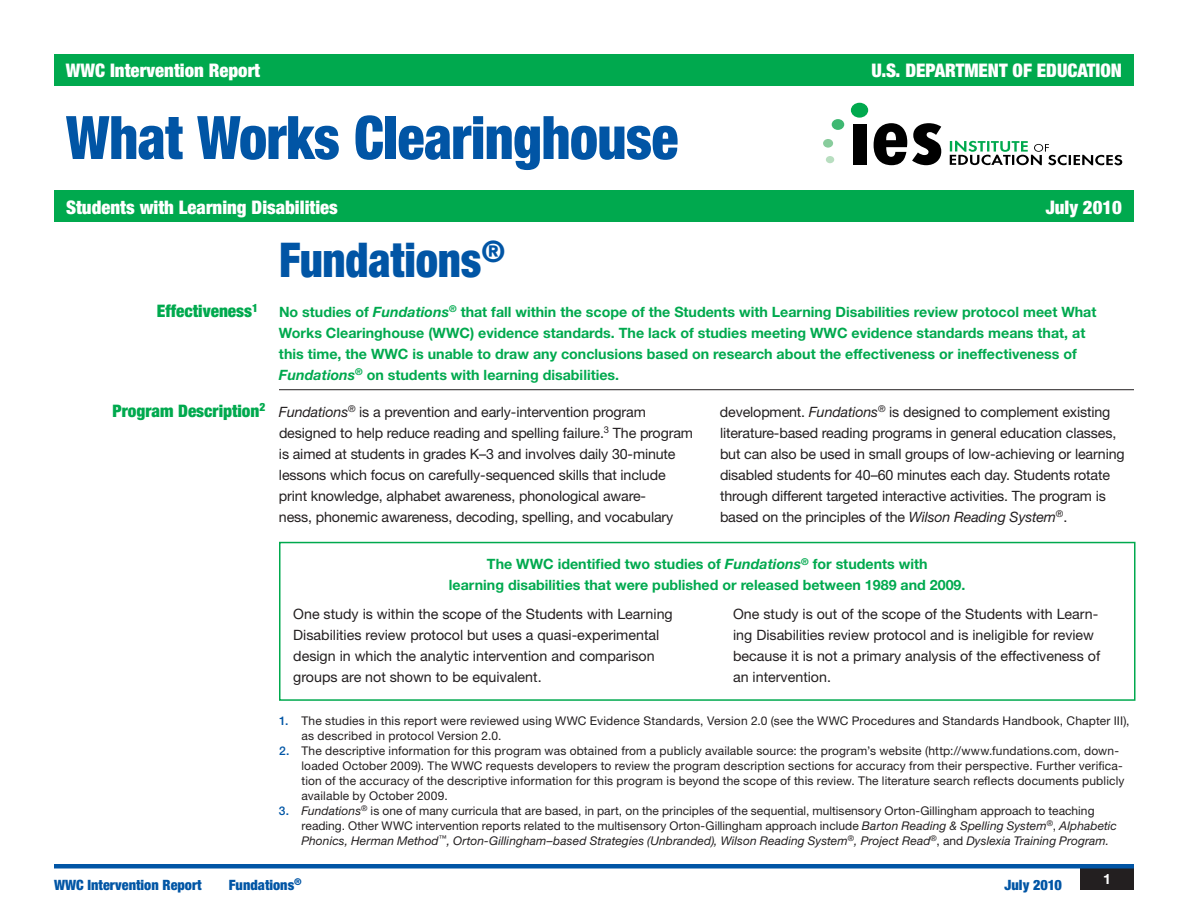
<style>
.page{position:relative;width:1188px;height:918px;background:#fff}
.page>*{position:absolute;margin:0;border:0;box-sizing:border-box;transform-origin:0 0}
.WWC_Head{font:900 condensed 60px "Helvetica Neue LT Std";letter-spacing:-.01em;color:#0155a5;scale:.93 1}
.Intervention_Name{font:900 condensed 48px "Helvetica Neue LT Std";letter-spacing:-.005em;color:#0155a5;scale:.93 1}
.Banner_headlines{font:900 condensed 18.75px "Helvetica Neue LT Std";color:#fff}
.Intervention_B_hea{font:900 condensed 17.25px "Helvetica Neue LT Std";color:#00a94e}
.Basic_Txt{font:14.25px/21px "Helvetica Neue LT Std";letter-spacing:-.01em;color:#231f20}
.bulleted_body_copy{font:14.25px/21px "Helvetica Neue LT Std";color:#231f20}
.Effectiveness_Txt{font:700 14.25px/21px "Helvetica Neue LT Std";color:#00a94e}
.Box_Head{font:700 14.25px/21px "Helvetica Neue LT Std";color:#00a94e;text-align:center}
.Footer{font:900 condensed 14.25px "Helvetica Neue LT Std";color:#0155a5}
.Footer-Month_Year{font:900 condensed 14.25px "Helvetica Neue LT Std";letter-spacing:.005em;color:#0155a5}
.Page_Number{font:700 14.25px "Helvetica Neue LT Std";color:#fff}
.Footnote{font:12px/15px "Helvetica Neue LT Std";letter-spacing:.01em;color:#231f20}
.s1{font-style:italic}
.s2{font-weight:500;color:#0155a5}
</style>
<div class="page">
<div style="left:1080px;top:868px;width:54px;height:21px;background:#231f20"></div>
<hr style="left:54px;top:864px;width:1080px;height:4px;background:#0155a5">
<div style="left:54px;top:54px;width:1080px;height:32px;background:#00a94e"></div>
<div style="left:832px;top:119px;width:12px;height:11px;background:#3eb872;border-radius:50%"></div>
<div style="left:823px;top:139px;width:10px;height:9px;background:#88cc9c;border-radius:50%"></div>
<div style="left:826px;top:156px;width:8px;height:7px;background:#b8dec0;border-radius:50%"></div>
<div style="left:851px;top:103px;width:17px;height:15px;background:#00a94e;border-radius:50%"></div>
<div style="left:853px;top:124px;width:13px;height:40px;background:#000"></div>
<svg style="left:874px;top:123px;width:67px;height:42px"></svg>
<svg style="left:950px;top:141px;width:172px;height:24px"></svg>
<div style="left:279px;top:542px;width:857px;height:159px;border:2px solid #00a94e"></div>
<hr style="left:279px;top:389px;width:855px;height:1px;background:#231f20">
<div style="left:54px;top:190px;width:1080px;height:32px;background:#00a94e"></div>
<p class="Banner_headlines" style="left:66px;top:59px;width:196px">WWC Intervention Report</p>
<p class="Banner_headlines" style="left:872px;top:59px;width:252px">U.S. DEPARTMENT OF EDUCATION</p>
<p class="WWC_Head" style="left:66px;top:101px;width:660px">What Works Clearinghouse</p>
<p class="Banner_headlines" style="left:66px;top:195px;width:273px">Students with Learning Disabilities</p>
<p class="Banner_headlines" style="left:1046px;top:195px;width:78px">July 2010</p>
<p class="Intervention_B_hea" style="left:157px;top:300px;width:103px">Effectiveness<sup>1</sup></p>
<p class="Intervention_B_hea" style="left:113px;top:400px;width:154px">Program Description<sup>2</sup></p>
<p class="Intervention_Name" style="left:279px;top:231px;width:245px">Fundations<sup>®</sup></p>
<p class="Effectiveness_Txt" style="left:279px;top:301px;width:819px">No studies of <span class="s1">Fundations</span><sup>®</sup> that fall within the scope of the Students with Learning Disabilities review protocol meet What Works Clearinghouse (WWC) evidence standards. The lack of studies meeting WWC evidence standards means that, at this time, the WWC is unable to draw any conclusions based on research about the effectiveness or ineffectiveness of <span class="s1">Fundations</span><sup>®</sup> on students with learning disabilities.</p>
<p class="Basic_Txt" style="left:279px;top:401px;width:416px"><span class="s1">Fundations</span><sup>®</sup> is a prevention and early-intervention program designed to help reduce reading and spelling failure.<sup>3</sup> The program is aimed at students in grades K–3 and involves daily 30-minute lessons which focus on carefully-sequenced skills that include print knowledge, alphabet awareness, phonological aware-<br>ness, phonemic awareness, decoding, spelling, and vocabulary</p>
<p class="Basic_Txt" style="left:720px;top:401px;width:406px">development. <span class="s1">Fundations</span><sup>®</sup> is designed to complement existing literature-based reading programs in general education classes, but can also be used in small groups of low-achieving or learning disabled students for 40–60 minutes each day. Students rotate through different targeted interactive activities. The program is based on the principles of the <span class="s1">Wilson Reading System</span><sup>®</sup>.</p>
<p class="Box_Head" style="left:449px;top:553px;width:518px">The WWC identified two studies of <span class="s1">Fundations</span><sup>®</sup> for students with<br>learning disabilities that were published or released between 1989 and 2009.</p>
<p class="bulleted_body_copy" style="left:293px;top:604px;width:381px">One study is within the scope of the Students with Learning Disabilities review protocol but uses a quasi-experimental design in which the analytic intervention and comparison groups are not shown to be equivalent.</p>
<p class="bulleted_body_copy" style="left:733px;top:604px;width:369px">One study is out of the scope of the Students with Learn&shy;ing Disabilities review protocol and is ineligible for review because it is not a primary analysis of the effectiveness of an intervention.</p>
<p class="Footnote" style="left:302px;top:713px;width:830px;text-indent:-22px"><span class="s2">1.</span> The studies in this report were reviewed using WWC Evidence Standards, Version 2.0 (see the WWC Procedures and Standards Handbook, Chapter III), as described in protocol Version 2.0.</p>
<p class="Footnote" style="left:301px;top:743px;width:825px;text-indent:-22px"><span class="s2">2.</span> The descriptive information for this program was obtained from a publicly available source: the program’s website (http://www.fundations.com, down&shy;loaded October 2009). The WWC requests developers to review the program description sections for accuracy from their perspective. Further verifica&shy;tion of the accuracy of the descriptive information for this program is beyond the scope of this review. The literature search reflects documents publicly available by October 2009.</p>
<p class="Footnote" style="left:301px;top:803px;width:817px;text-indent:-23px"><span class="s2">3.</span> <span class="s1">Fundations</span><sup>®</sup> is one of many curricula that are based, in part, on the principles of the sequential, multisensory Orton-Gillingham approach to teaching reading. Other WWC intervention reports related to the multisensory Orton-Gillingham approach include <span class="s1">Barton Reading &amp; Spelling System</span><sup>®</sup>, <span class="s1">Alphabetic<br>Phonics, Herman Method</span><sup>™</sup><span class="s1">, Orton-Gillingham–based Strategies (Unbranded), Wilson Reading System</span><sup>®</sup><span class="s1">, Project Read</span><sup>®</sup>, and <span class="s1">Dyslexia Training Program.</span></p>
<p class="Footer" style="left:54px;top:876px;width:149px">WWC Intervention Report</p>
<p class="Footer" style="left:229px;top:876px;width:75px">Fundations<sup>®</sup></p>
<p class="Footer-Month_Year" style="left:1004px;top:876px;width:59px">July 2010</p>
<p class="Page_Number" style="left:1103px;top:870px;width:9px">1</p>
</div>
